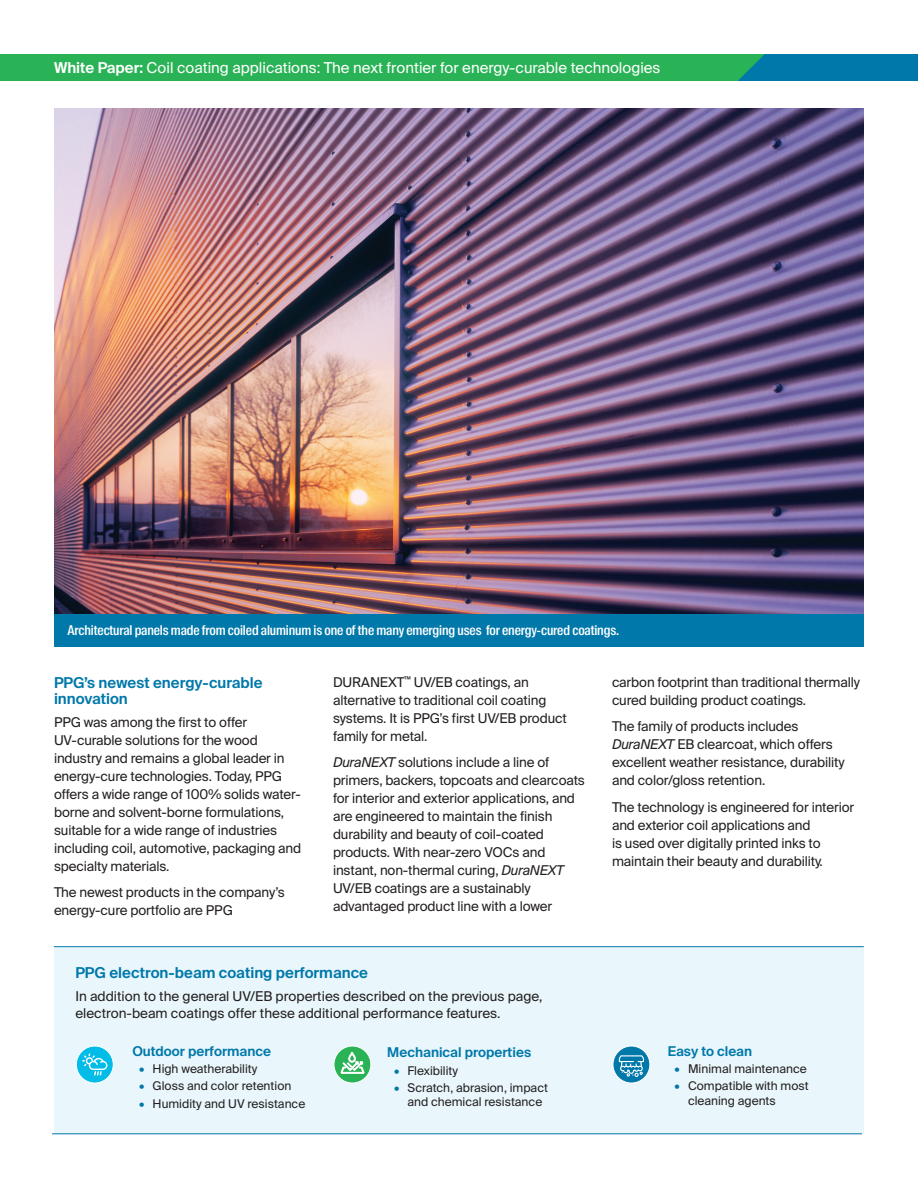
<style>
.page{position:relative;width:918px;height:1188px;background:#fff}
.page>*{position:absolute;margin:0;border:0;box-sizing:border-box;transform-origin:0 0}
.t1{font:15px "Suisse Intl";color:#fff}
.Paragraph_Header{font:600 15px/16.5px "Suisse Intl";color:#0078aa}
.Paragraph_Smaller{font:13.5px/18px "Suisse Intl";letter-spacing:-.01em;color:#231f20}
.t2{font:500 13.5px "Suisse Intl Cond";letter-spacing:-.01em;color:#fff}
.Paragraph_Header__Smaller{font:600 13.5px "Suisse Intl";color:#0078aa}
.t3{font:12px/14.2px "Suisse Intl";color:#231f20}
.s1{font-weight:600}
.s2{font-style:italic}
.s3{color:#0078aa}
</style>
<div class="page">
<div style="left:720px;top:54px;width:198px;height:27px;background:#0078aa"></div>
<div style="left:0;top:54px;width:765px;height:27px;background:#2ab356"></div>
<div style="left:54px;top:947px;width:810px;height:187px;background:#e9f7fc"></div>
<img style="left:54px;top:108px;width:810px;height:506px">
<svg style="left:334px;top:1046px;width:37px;height:37px"></svg>
<div style="left:334px;top:1046px;width:37px;height:37px;border:1px solid #fff;border-radius:50%"></div>
<svg style="left:341px;top:1052px;width:23px;height:21px"></svg>
<div style="left:613px;top:1046px;width:37px;height:37px;background:#0078aa;border-radius:50%"></div>
<div style="left:613px;top:1046px;width:37px;height:37px;border:1px solid #fff;border-radius:50%"></div>
<svg style="left:618px;top:1055px;width:26px;height:22px"></svg>
<hr style="left:52px;top:1134px;width:810px;height:1px;background:#0078aa">
<hr style="left:54px;top:946px;width:810px;height:1px;background:#0078aa">
<div style="left:54px;top:614px;width:810px;height:32px;background:#0078aa"></div>
<div style="left:76px;top:1046px;width:37px;height:37px;background:#02bce8;border-radius:50%"></div>
<div style="left:76px;top:1046px;width:37px;height:37px;border:1px solid #fff;border-radius:50%"></div>
<svg style="left:82px;top:1054px;width:26px;height:22px"></svg>
<p class="t1" style="left:54px;top:59px;width:608px"><span class="s1">White Paper:</span> Coil coating applications: The next frontier for energy-curable technologies</p>
<p class="t2" style="left:68px;top:623px;width:553px">Architectural panels made from coiled aluminum is one of the many emerging uses for energy-cured coatings.</p>
<p class="Paragraph_Header" style="left:54px;top:674px;width:210px">PPG’s newest energy-curable innovation</p>
<p class="Paragraph_Smaller" style="left:54px;top:713px;width:249px">PPG was among the first to offer UV-curable solutions for the wood industry and remains a global leader in energy-cure technologies. Today, PPG offers a wide range of 100% solids water&shy;borne and solvent-borne formulations, suitable for a wide range of industries including coil, automotive, packaging and specialty materials.</p>
<p class="Paragraph_Smaller" style="left:54px;top:884px;width:232px">The newest products in the company’s energy-cure portfolio are PPG</p>
<p class="Paragraph_Smaller" style="left:333px;top:673px;width:235px">DURANEXT<sup>™</sup> UV/EB coatings, an alternative to traditional coil coating systems. It is PPG’s first UV/EB product family for metal.</p>
<p class="Paragraph_Smaller" style="left:333px;top:754px;width:253px"><span class="s2">DuraNEXT</span> solutions include a line of primers, backers, topcoats and clearcoats for interior and exterior applications, and are engineered to maintain the finish durability and beauty of coil-coated products. With near-zero VOCs and instant, non-thermal curing, <span class="s2">DuraNEXT </span>UV/EB coatings are a sustainably advantaged product line with a lower</p>
<p class="Paragraph_Header" style="left:75px;top:964px;width:294px">PPG electron-beam coating performance</p>
<p class="Paragraph_Smaller" style="left:75px;top:988px;width:469px;line-height:16.5px">In addition to the general UV/EB properties described on the previous page, electron-beam coatings offer these additional performance features.</p>
<p class="Paragraph_Header__Smaller" style="left:387px;top:1044px;width:145px">Mechanical properties</p>
<p class="t3" style="left:394px;top:1063px;width:66px"><span class="s3">•</span> Flexibility</p>
<p class="t3" style="left:408px;top:1081px;width:142px;text-indent:-14px"><span class="s3">•</span> Scratch, abrasion, impact and chemical resistance</p>
<p class="Paragraph_Header__Smaller" style="left:132px;top:1043px;width:140px">Outdoor performance</p>
<p class="t3" style="left:139px;top:1062px;width:120px"><span class="s3">•</span> High weatherability</p>
<p class="t3" style="left:139px;top:1079px;width:154px"><span class="s3">•</span> Gloss and color retention</p>
<p class="t3" style="left:139px;top:1097px;width:168px"><span class="s3">•</span> Humidity and UV resistance</p>
<p class="Paragraph_Smaller" style="left:612px;top:673px;width:250px">carbon footprint than traditional thermally cured building product coatings.</p>
<p class="Paragraph_Smaller" style="left:612px;top:718px;width:234px">The family of products includes <span class="s2">DuraNEXT</span> EB clearcoat, which offers excellent weather resistance, durability and color/gloss retention.</p>
<p class="Paragraph_Smaller" style="left:612px;top:798px;width:244px">The technology is engineered for interior and exterior coil applications and<br>is used over digitally printed inks to maintain their beauty and durability.</p>
<p class="Paragraph_Header__Smaller" style="left:668px;top:1043px;width:86px">Easy to clean</p>
<p class="t3" style="left:675px;top:1062px;width:134px"><span class="s3">•</span> Minimal maintenance</p>
<p class="t3" style="left:688px;top:1079px;width:122px;text-indent:-14px"><span class="s3">•</span> Compatible with most cleaning agents</p>
</div>
